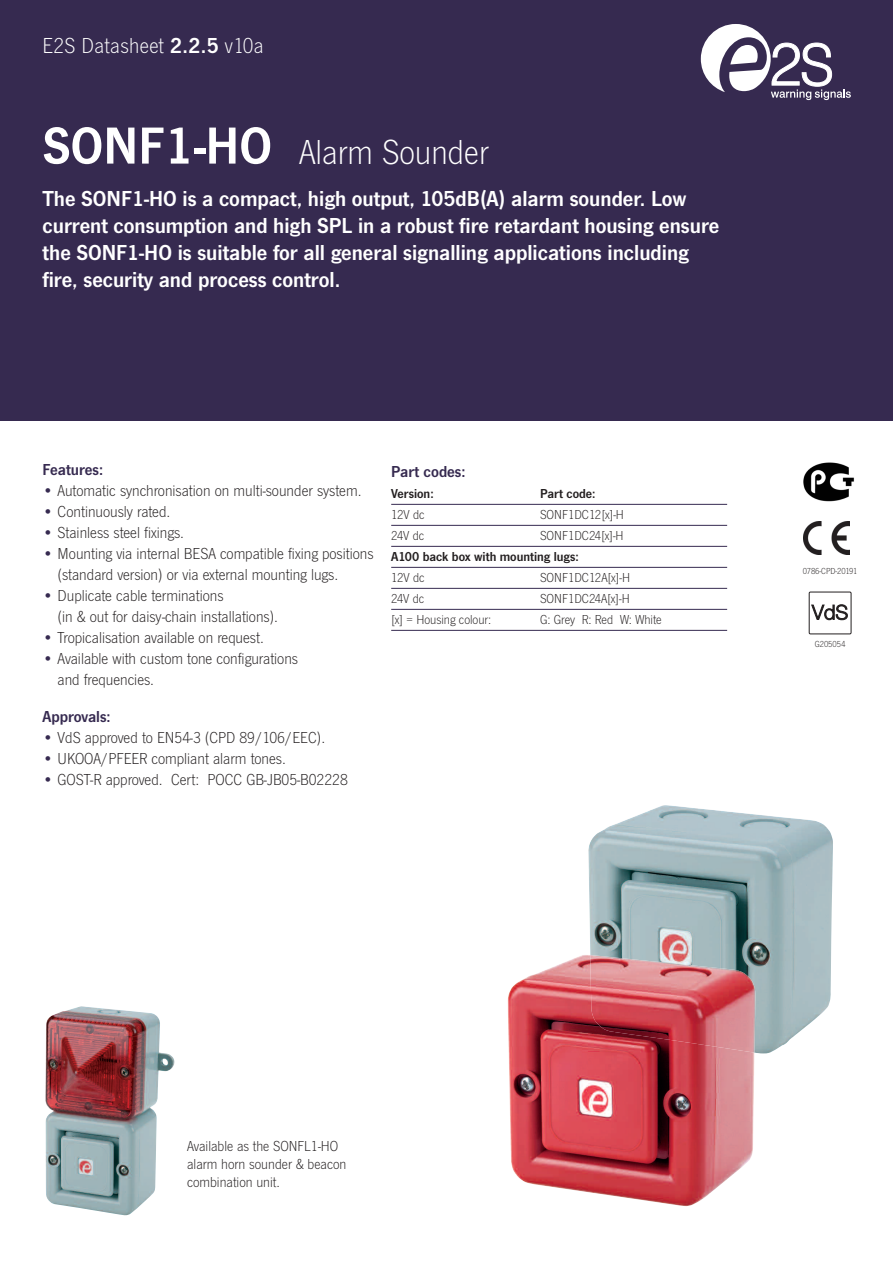
<style>
.page{position:relative;width:893px;height:1263px;background:#fff}
.page>*{position:absolute;margin:0;border:0;box-sizing:border-box;transform-origin:0 0}
.t1{font:300 36px "News Gothic T";color:#fff}
.t2{font:600 22.5px/27px "News Gothic T";color:#fff}
.t3{font:300 22.5px "News Gothic T";letter-spacing:.015em;color:#fff}
.t4{font:300 16.5px/21px "News Gothic T";color:#231f20}
.t5{font:600 16.5px "News Gothic T";color:#362a50}
.t6{font:300 15px/18px "News Gothic T";color:#231f20}
.t7{font:300 13.5px "News Gothic T";color:#231f20}
.t8{font:600 13.5px "News Gothic T";color:#231f20}
.t9{font:300 9.15px "News Gothic T";color:#231f20}
.s1{font-weight:600}
.s2{font-weight:600;font-size:54px}
.s3{color:#362a50}
</style>
<div class="page">
<div style="left:0;top:0;width:893px;height:421px;background:#362a50"></div>
<svg style="left:701px;top:24px;width:150px;height:76px"></svg>
<hr style="left:391px;top:504px;width:336px;height:1px;background:#362a50">
<hr style="left:391px;top:525px;width:336px;height:1px;background:#362a50">
<hr style="left:391px;top:546px;width:336px;height:1px;background:#362a50">
<hr style="left:391px;top:567px;width:336px;height:1px;background:#362a50">
<hr style="left:391px;top:588px;width:336px;height:1px;background:#362a50">
<hr style="left:391px;top:609px;width:336px;height:1px;background:#362a50">
<hr style="left:391px;top:630px;width:336px;height:1px;background:#362a50">
<img style="left:803px;top:462px;width:51px;height:40px">
<img style="left:803px;top:522px;width:46px;height:33px">
<svg style="left:811px;top:604px;width:37px;height:17px"></svg>
<div style="left:809px;top:591px;width:42px;height:43px;border:1px solid #231f20"></div>
<img style="left:588px;top:805px;width:245px;height:248px">
<img style="left:508px;top:954px;width:246px;height:252px">
<img style="left:590px;top:955px;width:165px;height:98px">
<img style="left:45px;top:1006px;width:129px;height:209px">
<h2 class="t3" style="left:43px;top:32px;width:223px">E2S Datasheet <span class="s1">2.2.5</span> v10a</h2>
<h1 class="t1" style="left:43px;top:130px;width:448px"><span class="s2">SONF1-HO</span> Alarm Sounder</h1>
<p class="t2" style="left:43px;top:185px;width:678px">The SONF1-HO is a compact, high output, 105dB(A) alarm sounder. Low current consumption and high SPL in a robust fire retardant housing ensure the SONF1-HO is suitable for all general signalling applications including fire, security and process control.</p>
<p class="t5" style="left:43px;top:459px;width:62px">Features:</p>
<p class="t4" style="left:43px;top:479px;width:321px"><span class="s3">•</span> Automatic synchronisation on multi-sounder system.</p>
<p class="t4" style="left:43px;top:500px;width:129px"><span class="s3">•</span> Continuously rated.</p>
<p class="t4" style="left:43px;top:521px;width:143px"><span class="s3">•</span> Stainless steel fixings.</p>
<p class="t4" style="left:58px;top:542px;width:318px;text-indent:-15px"><span class="s3">•</span> Mounting via internal BESA compatible fixing positions (standard version) or via external mounting lugs.</p>
<p class="t4" style="left:58px;top:584px;width:222px;text-indent:-15px"><span class="s3">•</span> Duplicate cable terminations<br>(in &amp; out for daisy-chain installations).</p>
<p class="t4" style="left:43px;top:626px;width:223px"><span class="s3">•</span> Tropicalisation available on request.</p>
<p class="t4" style="left:58px;top:647px;width:242px;text-indent:-15px"><span class="s3">•</span> Available with custom tone configurations and frequencies.</p>
<p class="t5" style="left:43px;top:707px;width:70px">Approvals:</p>
<p class="t4" style="left:43px;top:727px;width:284px"><span class="s3">•</span> VdS approved to EN54-3 (CPD 89/106/EEC).</p>
<p class="t4" style="left:43px;top:748px;width:245px"><span class="s3">•</span> UKOOA/PFEER compliant alarm tones.</p>
<p class="t4" style="left:43px;top:769px;width:307px"><span class="s3">•</span> GOST-R approved. Cert: POCC GB-JB05-B02228</p>
<p class="t5" style="left:391px;top:462px;width:76px">Part codes:</p>
<p class="t8" style="left:391px;top:486px;width:44px">Version:</p>
<p class="t8" style="left:540px;top:486px;width:57px">Part code:</p>
<p class="t7" style="left:391px;top:507px;width:35px">12V dc</p>
<p class="t7" style="left:540px;top:507px;width:85px">SONF1DC12[x]-H</p>
<p class="t7" style="left:391px;top:528px;width:35px">24V dc</p>
<p class="t7" style="left:540px;top:528px;width:85px">SONF1DC24[x]-H</p>
<p class="t8" style="left:391px;top:549px;width:189px">A100 back box with mounting lugs:</p>
<p class="t7" style="left:391px;top:570px;width:35px">12V dc</p>
<p class="t7" style="left:540px;top:570px;width:92px">SONF1DC12A[x]-H</p>
<p class="t7" style="left:391px;top:591px;width:35px">24V dc</p>
<p class="t7" style="left:540px;top:591px;width:91px">SONF1DC24A[x]-H</p>
<p class="t7" style="left:391px;top:612px;width:102px">[x] = Housing colour:</p>
<p class="t7" style="left:540px;top:612px;width:123px">G: Grey R: Red W: White</p>
<p class="t9" style="left:803px;top:566px;width:56px">0786-CPD-20191</p>
<p class="t9" style="left:815px;top:638px;width:32px">G205054</p>
<p class="t6" style="left:187px;top:1137px;width:161px">Available as the SONFL1-HO alarm horn sounder &amp; beacon combination unit.</p>
</div>
